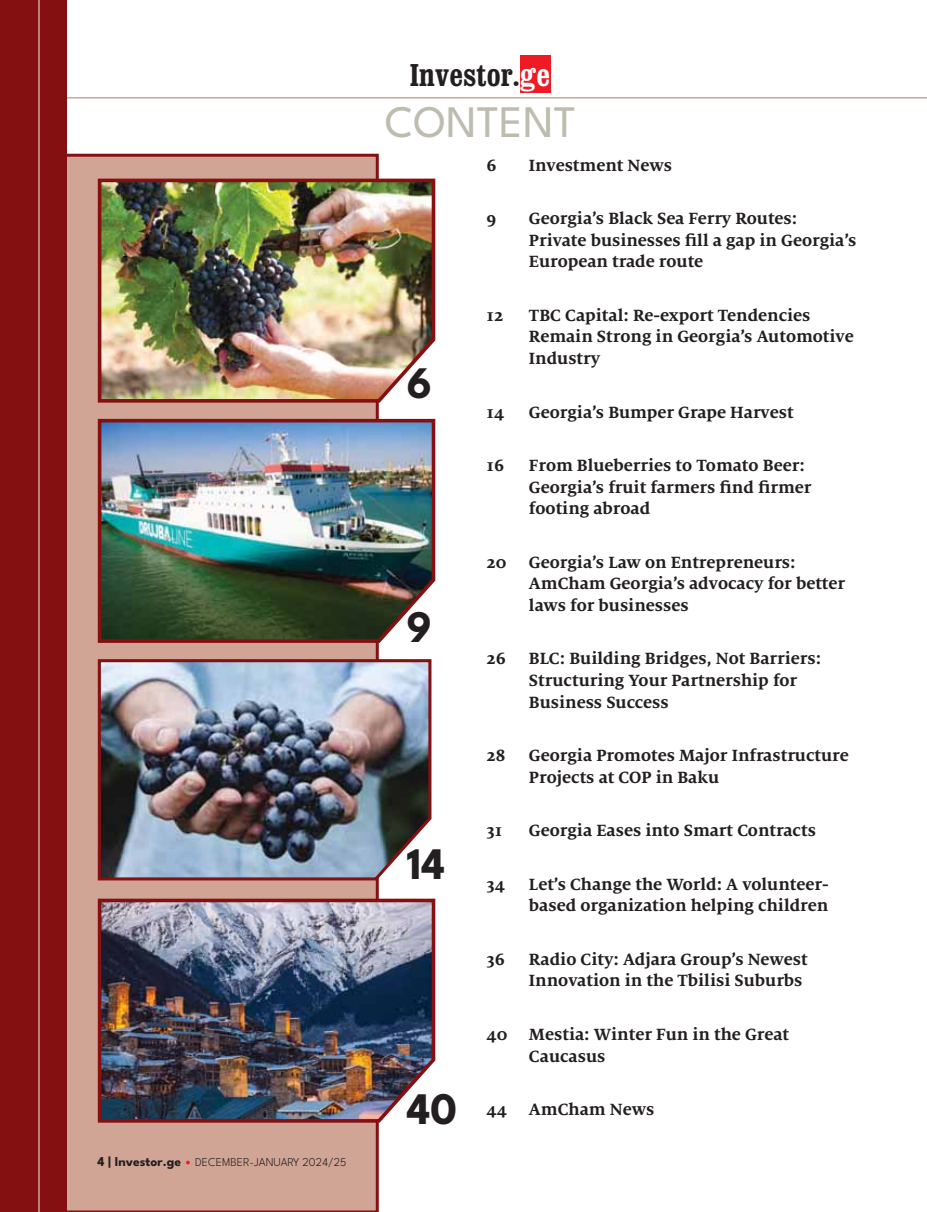
<style>
.page{position:relative;width:927px;height:1212px;background:#fff}
.page>*{position:absolute;margin:0;border:0;box-sizing:border-box;transform-origin:0 0}
.t1{font:45px "League Spartan";letter-spacing:.005em;color:#bdbcaf}
.t2{font:700 45px "League Spartan";color:#231f20}
.t3{font:700 condensed 31.65px "Clarendon";color:#231f20}
.t4{font:700 18px/21.6px "Milo Serif Web W04";color:#231f20}
.t5{font:300 12px "League Spartan";letter-spacing:.005em;color:#231f20}
.s1{font-weight:700;font-size:13.5px}
.s2{color:#fff}
</style>
<div class="page">
<div style="left:67px;top:154px;width:312px;height:1058px;background:#d1a596"></div>
<hr style="left:13px;top:97px;width:914px;height:2px;background:#d1a596">
<div style="left:0;top:0;width:67px;height:1212px;background:#851012"></div>
<div style="left:520px;top:55px;width:30px;height:38px;background:#ed1c24"></div>
<hr style="left:38px;top:0;width:2px;height:1212px;background:#d1a596">
<img style="left:96px;top:177px;width:340px;height:227px">
<img style="left:96px;top:417px;width:340px;height:228px">
<img style="left:96px;top:658px;width:336px;height:224px">
<img style="left:96px;top:897px;width:340px;height:227px">
<svg style="left:186px;top:1161px;width:4px;height:3px"></svg>
<p class="t5" style="left:97px;top:1158px;width:250px"><span class="s1">4 | Investor.ge</span> DECEMBER-JANUARY 2024/25</p>
<p class="t5" style="left:195px;top:1158px;width:108px">F BRUARY-M RCH 25</p>
<h2 class="t3" style="left:410px;top:57px;width:142px">Investor.<span class="s2">ge</span></h2>
<h1 class="t1" style="left:385px;top:95px;width:193px">CONTENT</h1>
<p class="t4" style="left:486px;top:155px;width:12px">6</p>
<p class="t4" style="left:529px;top:155px;width:145px">Investment News</p>
<h1 class="t2" style="left:407px;top:367px;width:27px">6</h1>
<h1 class="t2" style="left:407px;top:611px;width:27px">9</h1>
<h1 class="t2" style="left:407px;top:847px;width:40px">14</h1>
<h1 class="t2" style="left:407px;top:1093px;width:52px">40</h1>
<p class="t4" style="left:486px;top:209px;width:12px">9</p>
<p class="t4" style="left:529px;top:209px;width:329px">Georgia’s Black Sea Ferry Routes:<br>Private businesses fill a gap in Georgia’s<br>European trade route</p>
<p class="t4" style="left:486px;top:305px;width:18px">12</p>
<p class="t4" style="left:529px;top:305px;width:326px">TBC Capital: Re-export Tendencies<br>Remain Strong in Georgia’s Automotive<br>Industry</p>
<p class="t4" style="left:486px;top:402px;width:20px">14</p>
<p class="t4" style="left:529px;top:402px;width:266px">Georgia’s Bumper Grape Harvest</p>
<p class="t4" style="left:486px;top:456px;width:19px">16</p>
<p class="t4" style="left:529px;top:456px;width:284px">From Blueberries to Tomato Beer:<br>Georgia’s fruit farmers find firmer footing abroad</p>
<p class="t4" style="left:529px;top:552px;width:318px;text-indent:-43px">20 Georgia’s Law on Entrepreneurs:<br>AmCham Georgia’s advocacy for better laws for businesses</p>
<p class="t4" style="left:486px;top:649px;width:21px">26</p>
<p class="t4" style="left:529px;top:649px;width:294px">BLC: Building Bridges, Not Barriers:<br>Structuring Your Partnership for<br>Business Success</p>
<p class="t4" style="left:486px;top:746px;width:20px">28</p>
<p class="t4" style="left:529px;top:746px;width:321px">Georgia Promotes Major Infrastructure<br>Projects at COP in Baku</p>
<p class="t4" style="left:486px;top:821px;width:18px">31</p>
<p class="t4" style="left:529px;top:821px;width:288px">Georgia Eases into Smart Contracts</p>
<p class="t4" style="left:486px;top:874px;width:20px">34</p>
<p class="t4" style="left:529px;top:874px;width:301px">Let’s Change the World: A volunteer&shy;based organization helping children</p>
<p class="t4" style="left:486px;top:949px;width:20px">36</p>
<p class="t4" style="left:529px;top:949px;width:280px">Radio City: Adjara Group’s Newest<br>Innovation in the Tbilisi Suburbs</p>
<p class="t4" style="left:529px;top:1024px;width:262px;text-indent:-43px">40 Mestia: Winter Fun in the Great<br>Caucasus</p>
<p class="t4" style="left:486px;top:1099px;width:169px">44 AmCham News</p>
</div>
